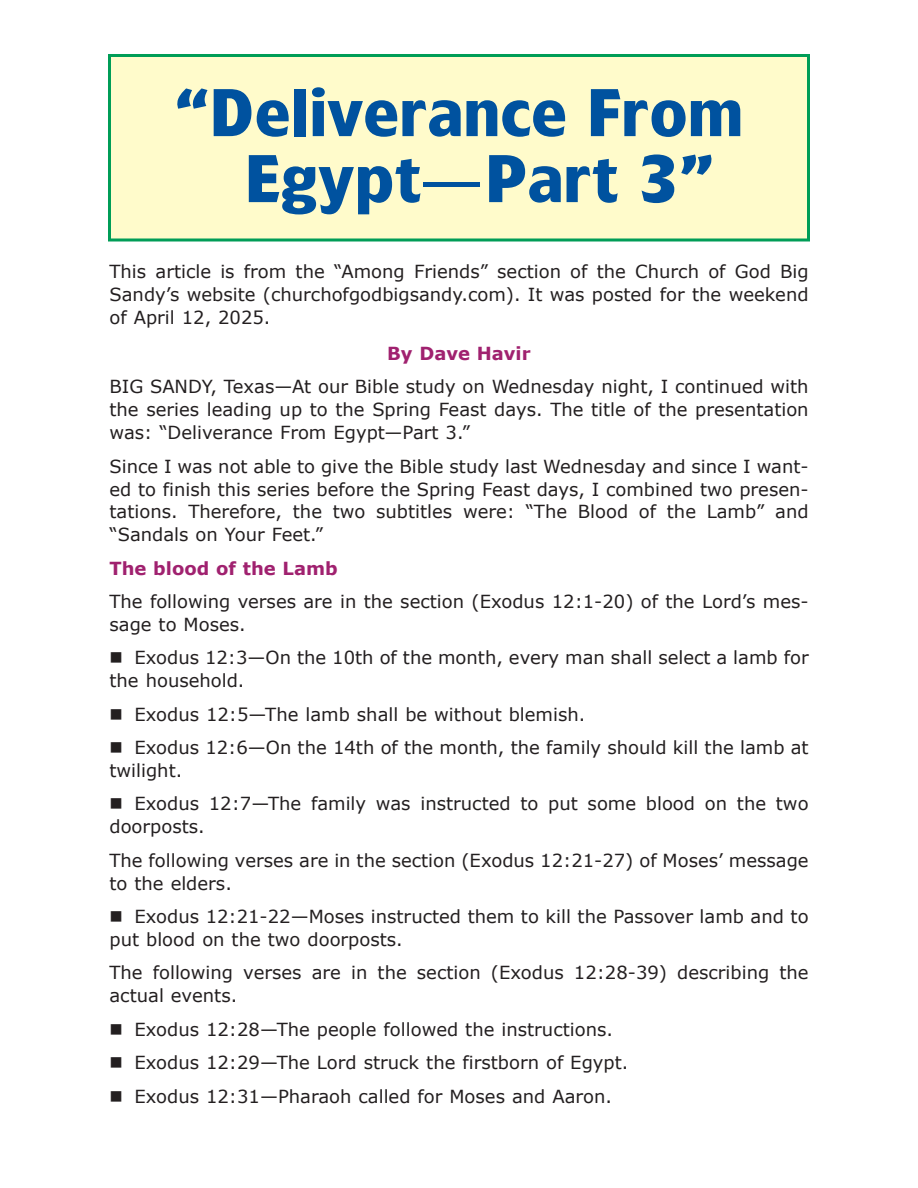
<style>
.page{position:relative;width:918px;height:1188px;background:#fff}
.page>*{position:absolute;margin:0;border:0;box-sizing:border-box;transform-origin:0 0}
.t1{font:700 63px/66px "Forever";letter-spacing:.02em;color:#00529f;scale:1.06 1}
.t2{font:18px/23px "Verdana";color:#231f20}
.t3{font:700 18px "Verdana";color:#a0216f}
</style>
<div class="page">
<div style="left:110px;top:56px;width:698px;height:184px;background:#fffbcb"></div>
<div style="left:108px;top:54px;width:702px;height:188px;border:3px solid #009d57"></div>
<h1 class="t1" style="left:245px;top:88px;width:470px;text-indent:-70px">“Deliverance From<br>Egypt—Part 3”</h1>
<p class="t2" style="left:110px;top:259px;width:701px;text-align:justify">This article is from the “Among Friends” section of the Church of God Big Sandy’s website (churchofgodbigsandy.com). It was posted for the weekend of April 12, 2025.</p>
<p class="t3" style="left:387px;top:342px;width:145px">By Dave Havir</p>
<p class="t2" style="left:110px;top:375px;width:701px;text-align:justify">BIG SANDY, Texas—At our Bible study on Wednesday night, I continued with the series leading up to the Spring Feast days. The title of the presentation was: “Deliverance From Egypt—Part 3.”</p>
<p class="t2" style="left:110px;top:454px;width:701px;text-align:justify">Since I was not able to give the Bible study last Wednesday and since I want&shy;ed to finish this series before the Spring Feast days, I combined two presen&shy;tations. Therefore, the two subtitles were: “The Blood of the Lamb” and “Sandals on Your Feet.”</p>
<p class="t3" style="left:110px;top:557px;width:230px">The blood of the Lamb</p>
<p class="t2" style="left:110px;top:589px;width:701px">The following verses are in the section (Exodus 12:1-20) of the Lord’s mes&shy;sage to Moses.</p>
<p class="t2" style="left:110px;top:646px;width:701px;text-indent:25px">Exodus 12:3—On the 10th of the month, every man shall select a lamb for the household.</p>
<p class="t2" style="left:134px;top:697px;width:676px;line-height:33.5px">Exodus 12:5—The lamb shall be without blemish.<br>Exodus 12:6—On the 14th of the month, the family should kill the lamb at</p>
<p class="t2" style="left:134px;top:753px;width:676px;line-height:33.5px;text-indent:-25px">twilight.<br>Exodus 12:7—The family was instructed to put some blood on the two</p>
<p class="t2" style="left:110px;top:809px;width:701px;line-height:33.5px">doorposts.<br>The following verses are in the section (Exodus 12:21-27) of Moses’ message</p>
<p class="t2" style="left:134px;top:866px;width:676px;line-height:33.5px;text-indent:-25px">to the elders.<br>Exodus 12:21-22—Moses instructed them to kill the Passover lamb and to</p>
<p class="t2" style="left:110px;top:922px;width:701px;line-height:33.5px">put blood on the two doorposts.<br>The following verses are in the section (Exodus 12:28-39) describing the</p>
<p class="t2" style="left:134px;top:978px;width:496px;line-height:33.5px;text-indent:-25px">actual events.<br>Exodus 12:28—The people followed the instructions.<br>Exodus 12:29—The Lord struck the firstborn of Egypt.<br>Exodus 12:31—Pharaoh called for Moses and Aaron.</p>
</div>
